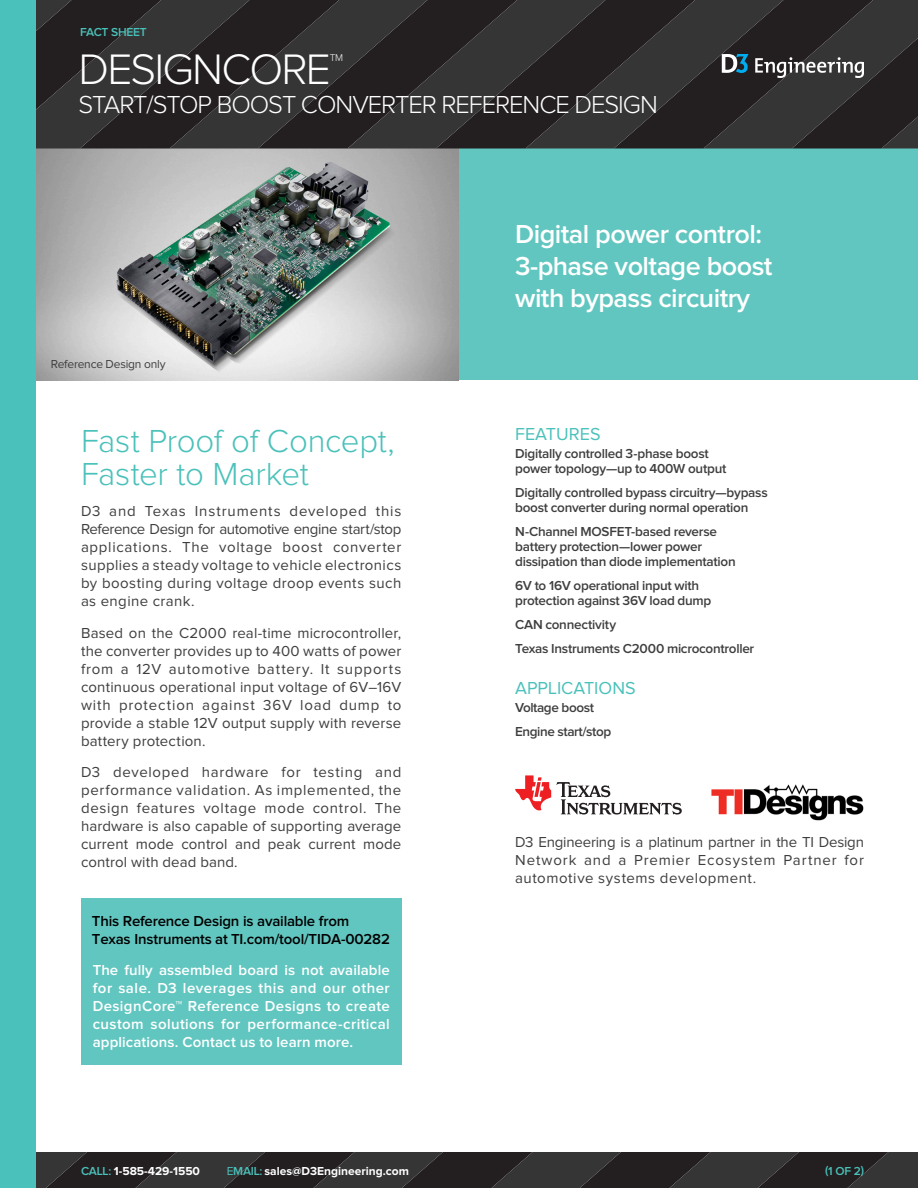
<style>
.page{position:relative;width:918px;height:1188px;background:#fff}
.page>*{position:absolute;margin:0;border:0;box-sizing:border-box;transform-origin:0 0}
.D3_heads{font:300 44.25px "Proxima Nova";letter-spacing:-.04em;color:#fff}
.Blue_Light_subs{font:300 33px/33px "Proxima Nova";letter-spacing:-.01em;color:#4ac1ba}
.sidebar_bullet{font:600 27px/32.4px "Proxima Nova";letter-spacing:-.02em;color:#fff}
.D3_heads-2{font:300 25.5px "Proxima Nova";letter-spacing:-.04em;color:#fff}
.Blue_Light_subs-2{font:18px "Proxima Nova";color:#4ac1ba}
.body_text{font:15px/18px "Proxima Nova";letter-spacing:.02em;color:#3e3e3f;text-align:justify}
.body_text-2{font:600 15px/18px "Proxima Nova";letter-spacing:.01em;color:#fff;text-align:justify}
.body_text-3{font:600 15px/18px "Proxima Nova";letter-spacing:-.015em;color:#000}
.sidebar_text{font:600 13.5px/15px "Proxima Nova";letter-spacing:-.02em;color:#3e3e3f}
.body_text-4{font:700 12px "Proxima Nova";color:#fff}
.sidebar_bullet-2{font:12px "Proxima Nova";letter-spacing:-.015em;color:#3e3e3f}
.sidebar_bullet-3{font:600 12px "Proxima Nova";letter-spacing:-.02em;color:#4ac1ba}
.D3_heads-3{font:300 10.05px "Proxima Nova";color:#fff}
.s1{font-weight:600;color:#4ac1ba}
.s2{font-weight:400;color:#4ac1ba}
</style>
<div class="page">
<div style="left:457px;top:148px;width:461px;height:232px;background:#62c6c0"></div>
<img style="left:36px;top:148px;width:423px;height:232px">
<div style="left:0;top:0;width:36px;height:1188px;background:#4ac1ba"></div>
<svg style="left:36px;top:0;width:882px;height:148px;background:#2e2b2c"></svg>
<svg style="left:36px;top:1152px;width:882px;height:36px;background:#2c2a2b"></svg>
<div style="left:81px;top:899px;width:320px;height:166px;background:#62c6c0"></div>
<svg style="left:515px;top:775px;width:167px;height:40px"></svg>
<img style="left:711px;top:784px;width:153px;height:37px">
<p class="sidebar_bullet-3" style="left:80px;top:27px;width:68px">FACT SHEET</p>
<p class="D3_heads" style="left:79px;top:49px;width:254px">DESIGNCORE</p>
<p class="D3_heads-3" style="left:330px;top:53px;width:15px">TM</p>
<p class="D3_heads-2" style="left:79px;top:93px;width:581px">START/STOP BOOST CONVERTER REFERENCE DESIGN</p>
<p class="sidebar_bullet-2" style="left:51px;top:359px;width:116px">Reference Design only</p>
<p class="Blue_Light_subs" style="left:81px;top:426px;width:315px">Fast Proof of Concept,<br>Faster to Market</p>
<p class="body_text" style="left:81px;top:503px;width:322px">D3 and Texas Instruments developed this Reference Design for automotive engine start/stop applications. The voltage boost converter supplies a steady voltage to vehicle electronics by boosting during voltage droop events such as engine crank.</p>
<p class="body_text" style="left:81px;top:624px;width:322px">Based on the C2000 real-time microcontroller, the converter provides up to 400 watts of power from a 12V automotive battery. It supports continuous operational input voltage of 6V–16V with protection against 36V load dump to provide a stable 12V output supply with reverse battery protection.</p>
<p class="body_text" style="left:81px;top:764px;width:322px">D3 developed hardware for testing and performance validation. As implemented, the design features voltage mode control. The hardware is also capable of supporting average current mode control and peak current mode control with dead band.</p>
<p class="body_text-3" style="left:92px;top:912px;width:300px">This Reference Design is available from<br>Texas Instruments at TI.com/tool/TIDA-00282</p>
<p class="body_text-2" style="left:93px;top:962px;width:299px">The fully assembled board is not available for sale. D3 leverages this and our other DesignCore™ Reference Designs to create custom solutions for performance-critical applications. Contact us to learn more.</p>
<p class="sidebar_bullet" style="left:515px;top:219px;width:259px">Digital power control:<br>3-phase voltage boost with bypass circuitry</p>
<p class="Blue_Light_subs-2" style="left:515px;top:426px;width:87px">FEATURES</p>
<p class="sidebar_text" style="left:515px;top:446px;width:213px">Digitally controlled 3-phase boost power topology—up to 400W output</p>
<p class="sidebar_text" style="left:515px;top:485px;width:254px">Digitally controlled bypass circuitry—bypass boost converter during normal operation</p>
<p class="sidebar_text" style="left:515px;top:524px;width:222px">N-Channel MOSFET-based reverse battery protection—lower power dissipation than diode implementation</p>
<p class="sidebar_text" style="left:515px;top:578px;width:198px">6V to 16V operational input with protection against 36V load dump</p>
<p class="sidebar_text" style="left:515px;top:617px;width:102px">CAN connectivity</p>
<p class="sidebar_text" style="left:515px;top:641px;width:241px">Texas Instruments C2000 microcontroller</p>
<p class="Blue_Light_subs-2" style="left:515px;top:680px;width:122px">APPLICATIONS</p>
<p class="sidebar_text" style="left:515px;top:701px;width:80px">Voltage boost</p>
<p class="sidebar_text" style="left:515px;top:725px;width:98px">Engine start/stop</p>
<p class="body_text" style="left:515px;top:834px;width:350px">D3 Engineering is a platinum partner in the TI Design Network and a Premier Ecosystem Partner for automotive systems development.</p>
<p class="body_text-4" style="left:81px;top:1165px;width:121px"><span class="s1">CALL:</span> 1-585-429-1550</p>
<p class="body_text-4" style="left:227px;top:1165px;width:184px"><span class="s2">E</span><span class="s1">MAIL:</span> sales@D3Engineering.com</p>
<p class="sidebar_bullet-3" style="left:825px;top:1165px;width:40px">(1 OF 2)</p>
</div>
